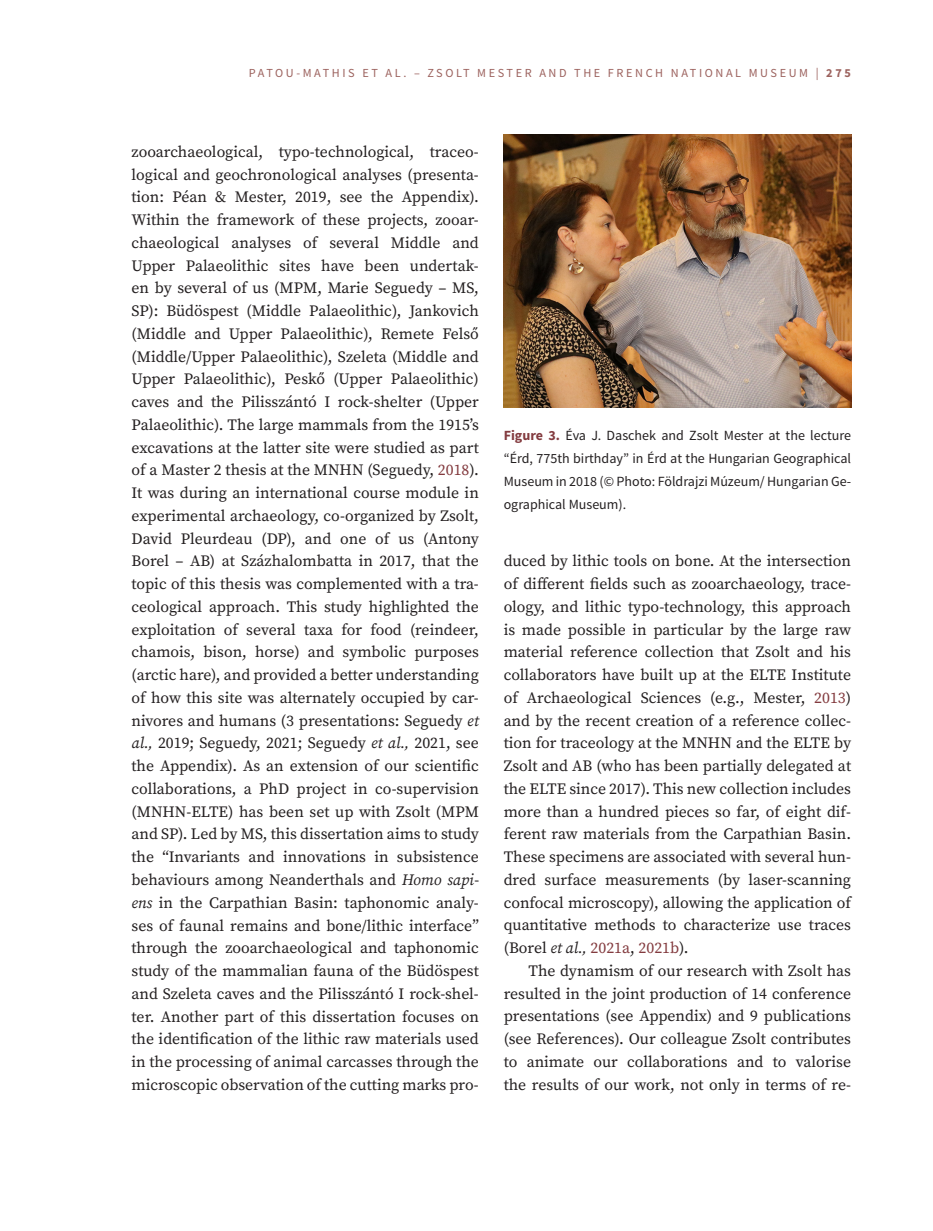
<style>
.page{position:relative;width:933px;height:1231px;background:#fff}
.page>*{position:absolute;margin:0;border:0;box-sizing:border-box;transform-origin:0 0}
.kenyer{font:15.75px/22.8px "Source Serif Pro";color:#231f20;text-align:justify}
.tablazat{font:14px/22.8px "Source Sans Pro Regular 2";color:#231f20;text-align:justify}
.t1{font:12.25px "Source Sans Variable Roman 3";letter-spacing:.21em;color:#9c625e}
.s1{font-family:"Source Sans Variable Roman 2"}
.s2{font-family:"Source Serif Pro Regular 2"}
.s3{color:#833b3f}
.s4{font-style:italic}
.s5{font-family:"Source Serif Pro It 2"}
.s6{font-family:"Source Sans Pro";font-weight:700;color:#833b3f}
</style>
<div class="page">
<img style="left:504px;top:134px;width:347px;height:273px">
<p class="t1" style="left:249px;top:65px;width:603px">PATOU-MATHIS ET AL. – ZSOLT MESTER AND THE FRENCH NATIONAL MUSEUM | <span class="s1">275</span></p>
<p class="kenyer" style="left:131px;top:140px;width:349px">zooarchaeological, typo-technological, traceo&shy;logical and geochronological analyses (presenta&shy;tion: Péan &amp; Mester, 2019, see the Appendix).<br>Within the framework of these projects, zooar&shy;chaeological analyses of several Middle and Upper Palaeolithic sites have been undertak&shy;en by several of us (MPM, Marie Seguedy – MS, SP): Büdöspest (Middle Palaeolithic), Jankovich <span class="s2">(Middle and Upper Palaeolithic), Remete Felső </span>(Middle/Upper Palaeolithic), Szeleta (Middle and <span class="s2">Upper Palaeolithic), Peskő (Upper Palaeolithic) caves and the Pilisszántó I rock-shelter (Upper Palaeolithic). The large mammals from the 1915’s </span>excavations at the latter site were studied as part of a Master 2 thesis at the MNHN (Seguedy, <span class="s3">2018</span>).<br><span class="s2">It was during an international course module in </span>experimental archaeology, co-organized by Zsolt, David Pleurdeau (DP), and one of us (Antony Borel – AB) at Százhalombatta in 2017, that the topic of this thesis was complemented with a tra&shy;ceological approach. This study highlighted the exploitation of several taxa for food (reindeer, chamois, bison, horse) and symbolic purposes (arctic hare), and provided a better understanding of how this site was alternately occupied by car&shy;nivores and humans (3 presentations: Seguedy <span class="s4">et </span><span class="s5">al.,</span> 2019; Seguedy, 2021; Seguedy <span class="s5">et al.,</span> 2021, see <span class="s2">the Appendix). As an extension of our scientific </span>collaborations, a PhD project in co-supervision (MNHN-ELTE) has been set up with Zsolt (MPM and SP). Led by MS, this dissertation aims to study <span class="s2">the “Invariants and innovations in subsistence </span>behaviours among Neanderthals and <span class="s5">Homo sapi&shy;</span><span class="s4">ens</span> in the Carpathian Basin: taphonomic analy&shy;ses of faunal remains and bone/lithic interface” through the zooarchaeological and taphonomic study of the mammalian fauna of the Büdöspest <span class="s2">and Szeleta caves and the Pilisszántó I rock-shel&shy;</span>ter. Another part of this dissertation focuses on <span class="s2">the identification of the lithic raw materials used </span>in the processing of animal carcasses through the microscopic observation of the cutting marks pro-</p>
<p class="tablazat" style="left:504px;top:424px;width:349px"><span class="s6">Figure 3.</span> Éva J. Daschek and Zsolt Mester at the lecture “Érd, 775th birthday” in Érd at the Hungarian Geographical Museum in 2018 (© Photo: Földrajzi Múzeum/ Hungarian Ge&shy;ographical Museum).</p>
<p class="kenyer" style="left:504px;top:549px;width:349px">duced by lithic tools on bone. At the intersection <span class="s2">of different fields such as zooarchaeology, trace&shy;</span>ology, and lithic typo-technology, this approach is made possible in particular by the large raw material reference collection that Zsolt and his <span class="s2">collaborators have built up at the ELTE Institute </span>of Archaeological Sciences (e.g., Mester, <span class="s3">2013</span>) and by the recent creation of a reference collec&shy;tion for traceology at the MNHN and the ELTE by Zsolt and AB (who has been partially delegated at the ELTE since 2017). This new collection includes more than a hundred pieces so far, of eight dif&shy;ferent raw materials from the Carpathian Basin.<br>These specimens are associated with several hun&shy;dred surface measurements (by laser-scanning confocal microscopy), allowing the application of quantitative methods to characterize use traces (Borel <span class="s5">et al.,</span> <span class="s3">2021a</span>, <span class="s3">2021b</span>).</p>
<p class="kenyer" style="left:504px;top:959px;width:349px;text-indent:25px">The dynamism of our research with Zsolt has resulted in the joint production of 14 conference presentations (see Appendix) and 9 publications (see References). Our colleague Zsolt contributes to animate our collaborations and to valorise the results of our work, not only in terms of re-</p>
</div>
